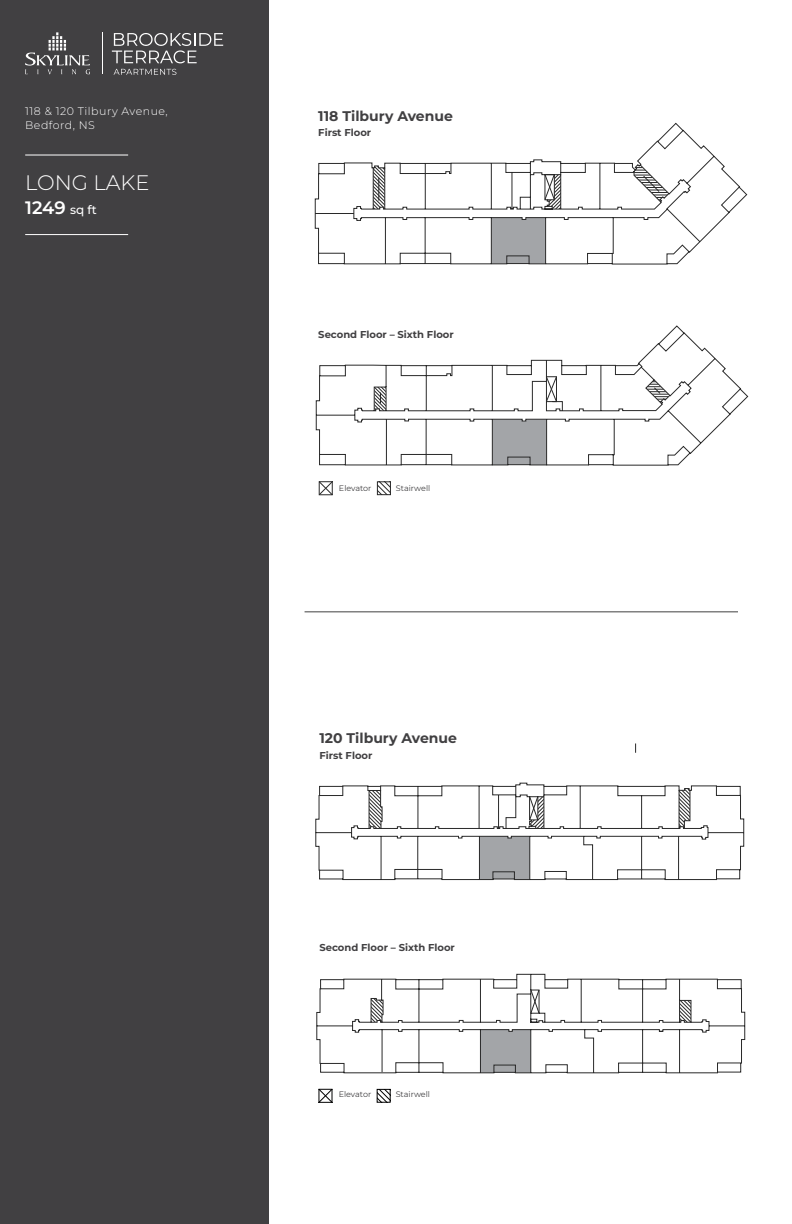
<style>
.page{position:relative;width:792px;height:1224px;background:#fff}
.page>*{position:absolute;margin:0;border:0;box-sizing:border-box;transform-origin:0 0}
.t1{font:300 21px "Montserrat";color:#fff}
.t2{font:600 18px "Montserrat";color:#fff}
.t3{font:700 14px "Montserrat";color:#414042}
.t4{font:300 11px/14.4px "Montserrat";letter-spacing:.045em;color:#fff}
.t5{font:700 10px "Montserrat";color:#414042}
.t6{font:8px "Montserrat";color:#414042}
.s1{font-weight:500;font-size:12px}
</style>
<div class="page">
<div style="left:0;top:0;width:269px;height:1224px;background:#414042"></div>
<hr style="left:305px;top:611px;width:433px;height:1px;background:#404041">
<svg style="left:314px;top:122px;width:434px;height:143px"></svg>
<svg style="left:316px;top:325px;width:433px;height:141px"></svg>
<svg style="left:646px;top:381px;width:24px;height:24px"></svg>
<svg style="left:315px;top:782px;width:429px;height:98px"></svg>
<hr style="left:369px;top:790px;width:1px;height:38px;background:#292929">
<svg style="left:316px;top:974px;width:429px;height:100px"></svg>
<svg style="left:379px;top:483px;width:10px;height:10px"></svg>
<div style="left:377px;top:481px;width:14px;height:14px;border:1px solid #292929"></div>
<svg style="left:321px;top:483px;width:10px;height:10px"></svg>
<div style="left:319px;top:481px;width:14px;height:14px;border:1px solid #292929"></div>
<svg style="left:379px;top:1091px;width:10px;height:10px"></svg>
<div style="left:377px;top:1089px;width:14px;height:14px;border:1px solid #000"></div>
<svg style="left:321px;top:1091px;width:9px;height:10px"></svg>
<div style="left:319px;top:1089px;width:13px;height:14px;border:1px solid #000"></div>
<svg style="left:112px;top:33px;width:111px;height:30px"></svg>
<svg style="left:25px;top:32px;width:65px;height:42px"></svg>
<svg style="left:114px;top:69px;width:62px;height:6px"></svg>
<hr style="left:102px;top:32px;width:1px;height:42px;background:#fff">
<hr style="left:25px;top:155px;width:103px;height:1px;background:#fff">
<hr style="left:25px;top:234px;width:103px;height:1px;background:#fff">
<p class="t4" style="left:25px;top:103px;width:144px">118 &amp; 120 Tilbury Avenue,<br>Bedford, NS</p>
<p class="t1" style="left:25px;top:168px;width:126px">LONG LAKE</p>
<p class="t2" style="left:25px;top:195px;width:73px">1249 <span class="s1">sq ft</span></p>
<p class="t3" style="left:318px;top:106px;width:136px">118 Tilbury Avenue</p>
<p class="t5" style="left:318px;top:126px;width:55px">First Floor</p>
<p class="t5" style="left:318px;top:327px;width:137px">Second Floor – Sixth Floor</p>
<p class="t6" style="left:339px;top:483px;width:34px">Elevator</p>
<p class="t6" style="left:396px;top:483px;width:36px">Stairwell</p>
<p class="t3" style="left:319px;top:729px;width:139px">120 Tilbury Avenue</p>
<p class="t5" style="left:319px;top:749px;width:55px">First Floor</p>
<p class="t5" style="left:319px;top:941px;width:137px">Second Floor – Sixth Floor</p>
<p class="t6" style="left:339px;top:1088px;width:34px">Elevator</p>
<p class="t6" style="left:396px;top:1088px;width:36px">Stairwell</p>
</div>
